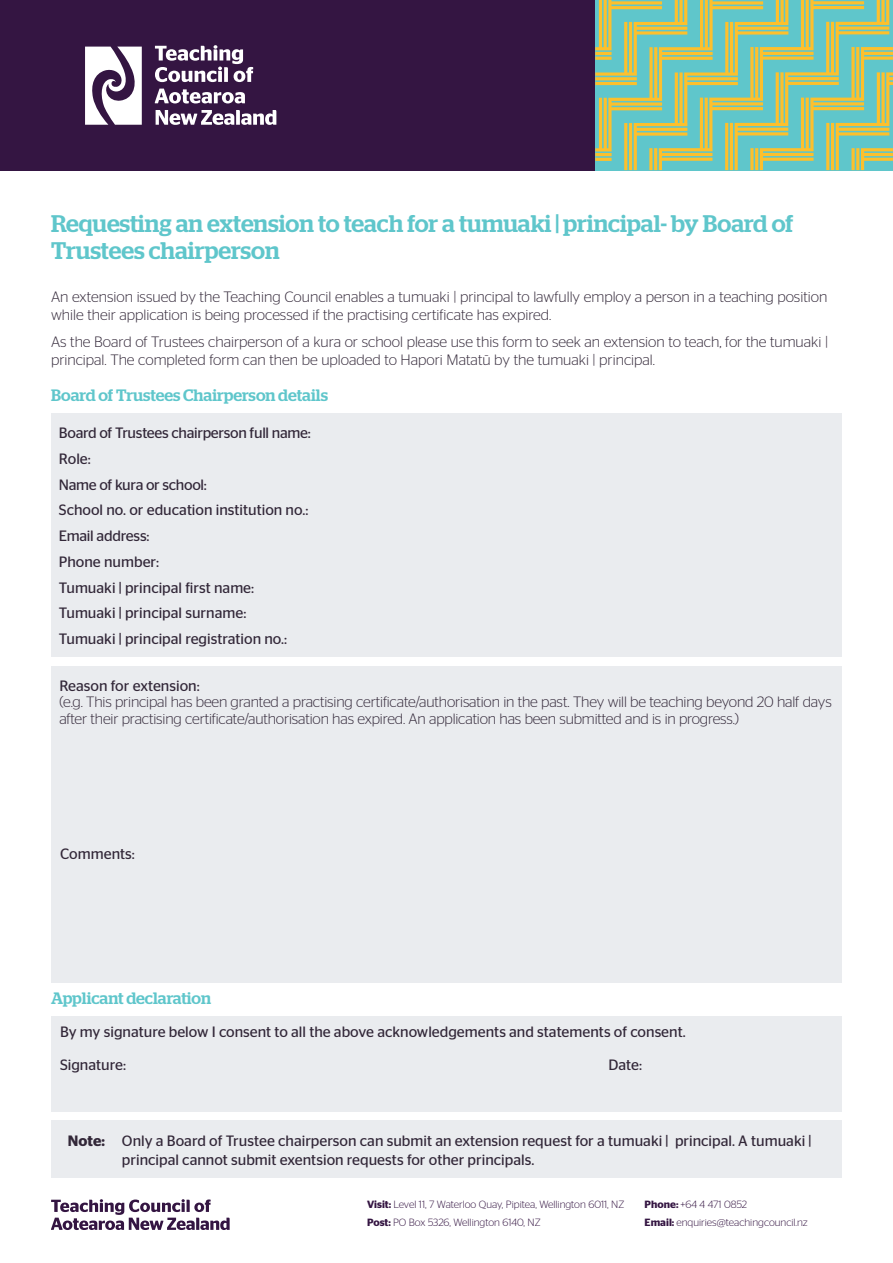
<style>
.page{position:relative;width:893px;height:1263px;background:#fff}
.page>*{position:absolute;margin:0;border:0;box-sizing:border-box;transform-origin:0 0}
.t1{font:500 24px/27px "Stag";color:#5fc6cb}
.t2{font:500 16.5px "Stag";color:#5fc6cb}
.t3{font:300 15px/18px "Stag Sans";color:#322738}
.t4{font:15px/25.7px "Stag Sans";color:#322738}
.t5{font:15px/25.7px "Stag Sans";letter-spacing:-.02em;color:#322738}
.t6{font:300 10.5px/18px "Stag Sans";color:#341542}
.s1{font-weight:600}
</style>
<div class="page">
<div style="left:51px;top:414px;width:791px;height:243px;background:#eaecef"></div>
<div style="left:51px;top:1121px;width:791px;height:57px;background:#eaecef"></div>
<div style="left:51px;top:1016px;width:791px;height:96px;background:#eaecef"></div>
<div style="left:51px;top:666px;width:791px;height:316px;background:#eaecef"></div>
<svg style="left:51px;top:1199px;width:179px;height:31px"></svg>
<div style="left:0;top:0;width:595px;height:170px;background:#341542"></div>
<svg style="left:156px;top:110px;width:120px;height:15px"></svg>
<svg style="left:155px;top:89px;width:90px;height:14px"></svg>
<svg style="left:155px;top:45px;width:98px;height:37px"></svg>
<svg style="left:85px;top:47px;width:57px;height:78px"></svg>
<svg style="left:595px;top:0;width:298px;height:170px;fill:#5fc6cb"></svg>
<h1 class="t1" style="left:51px;top:210px;width:744px">Requesting an extension to teach for a tumuaki | principal- by Board of<br>Trustees chairperson</h1>
<p class="t3" style="left:51px;top:288px;width:778px">An extension issued by the Teaching Council enables a tumuaki | principal to lawfully employ a person in a teaching position while their application is being processed if the practising certificate has expired.</p>
<p class="t3" style="left:51px;top:332px;width:778px">As the Board of Trustees chairperson of a kura or school please use this form to seek an extension to teach, for the tumuaki | principal. The completed form can then be uploaded to Hapori Matatū by the tumuaki | principal.</p>
<p class="t2" style="left:51px;top:386px;width:278px">Board of Trustees Chairperson details</p>
<p class="t5" style="left:59px;top:420px;width:253px">Board of Trustees chairperson full name:<br>Role:<br>Name of kura or school:</p>
<p class="t4" style="left:59px;top:497px;width:251px">School no. or education institution no.:</p>
<p class="t5" style="left:59px;top:523px;width:92px">Email address:</p>
<p class="t4" style="left:59px;top:549px;width:197px">Phone number:<br>Tumuaki | principal first name:</p>
<p class="t4" style="left:59px;top:626px;width:230px">Tumuaki | principal registration no.:</p>
<p class="t4" style="left:59px;top:600px;width:189px">Tumuaki | principal surname:</p>
<p class="t4" style="left:59px;top:673px;width:142px">Reason for extension:</p>
<p class="t3" style="left:59px;top:694px;width:774px;line-height:16.5px">(e.g. This principal has been granted a practising certificate/authorisation in the past. They will be teaching beyond 20 half days after their practising certificate/authorisation has expired. An application has been submitted and is in progress.)</p>
<p class="t4" style="left:60px;top:841px;width:76px">Comments:</p>
<p class="t2" style="left:51px;top:988px;width:162px">Applicant declaration</p>
<p class="t4" style="left:60px;top:1019px;width:627px">By my signature below I consent to all the above acknowledgements and statements of consent.</p>
<p class="t4" style="left:60px;top:1052px;width:68px">Signature:</p>
<p class="t4" style="left:608px;top:1052px;width:35px">Date:</p>
<p class="t4" style="left:122px;top:1130px;width:691px;line-height:19.5px;text-indent:-54px"><span class="s1">Note:</span> Only a Board of Trustee chairperson can submit an extension request for a tumuaki | principal. A tumuaki | principal cannot submit exentsion requests for other principals.</p>
<p class="t6" style="left:367px;top:1195px;width:259px"><span class="s1">Visit:</span> Level 11, 7 Waterloo Quay, Pipitea, Wellington 6011, NZ<br><span class="s1">Post:</span> PO Box 5326, Wellington 6140, NZ</p>
<p class="t6" style="left:645px;top:1195px;width:165px"><span class="s1">Phone:</span> +64 4 471 0852<br><span class="s1">Email:</span> enquiries@teachingcouncil.nz</p>
</div>
